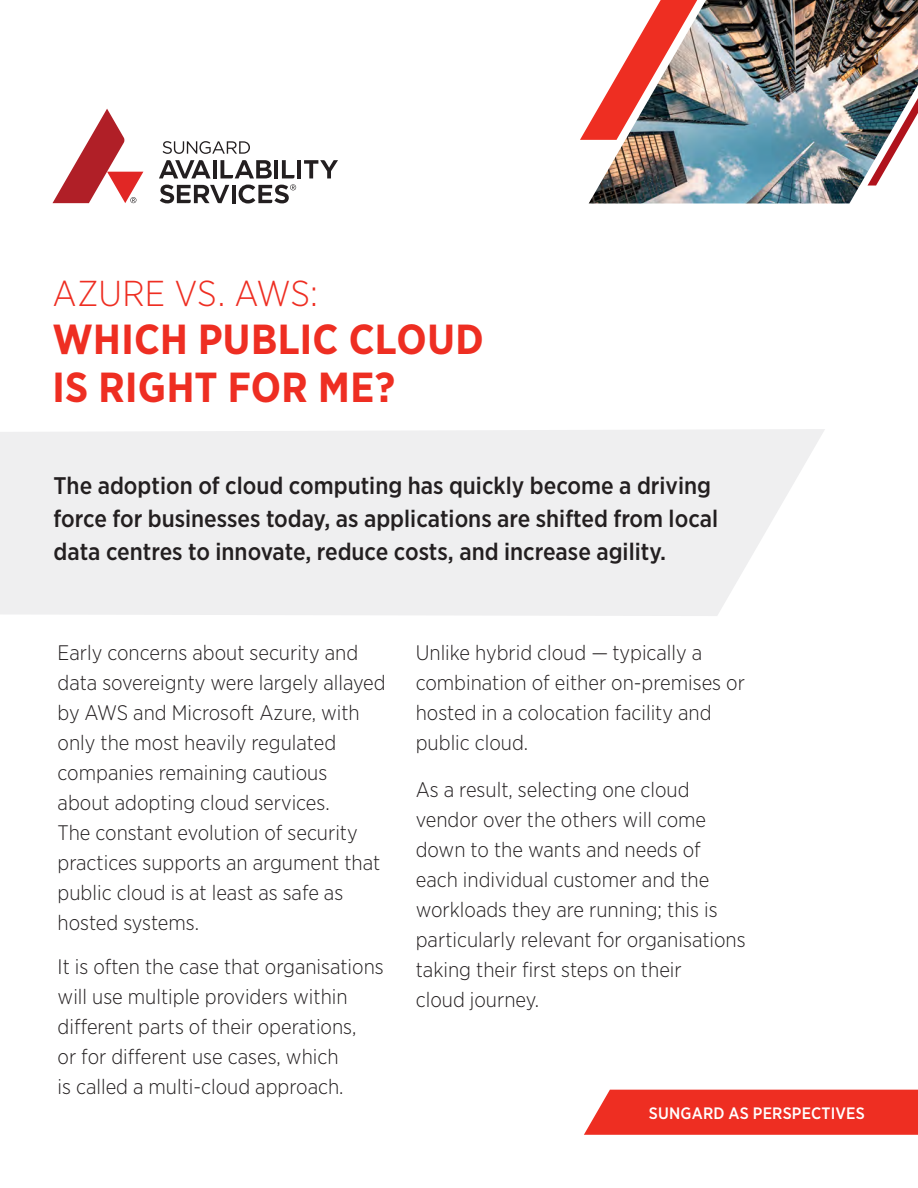
<style>
.page{position:relative;width:918px;height:1188px;background:#fff}
.page>*{position:absolute;margin:0;border:0;box-sizing:border-box;transform-origin:0 0}
.t1{font:700 42px/48px "Gotham Narrow";letter-spacing:.005em;color:#ee2e22}
.t2{font:300 36px "Gotham Narrow";color:#ee2e22}
.body_10_14{font:500 24px/33px "Gotham Narrow";color:#231f20}
.body_10_14-2{font:300 21px/30px "Gotham Narrow";color:#231f20}
.t3{font:500 16.5px "Gotham Narrow";letter-spacing:.01em;color:#fff}
</style>
<div class="page">
<svg style="left:0;top:429px;width:825px;height:187px;fill:#efeff0"></svg>
<div style="left:584px;top:1090px;width:334px;height:45px;background:#ee2e22"></div>
<img style="left:589px;top:0;width:329px;height:203px">
<img style="left:580px;top:0;width:117px;height:140px">
<img style="left:868px;top:98px;width:50px;height:88px">
<hr style="left:232px;top:185px;width:4px;height:18px;background:#231f20">
<svg style="left:163px;top:141px;width:87px;height:13px"></svg>
<svg style="left:160px;top:185px;width:69px;height:18px"></svg>
<svg style="left:304px;top:160px;width:34px;height:18px"></svg>
<hr style="left:297px;top:160px;width:4px;height:18px;background:#231f20">
<hr style="left:275px;top:160px;width:3px;height:18px;background:#231f20">
<hr style="left:213px;top:160px;width:4px;height:18px;background:#231f20">
<svg style="left:159px;top:160px;width:52px;height:18px"></svg>
<svg style="left:282px;top:160px;width:13px;height:18px"></svg>
<svg style="left:221px;top:160px;width:51px;height:18px"></svg>
<svg style="left:239px;top:184px;width:57px;height:19px"></svg>
<svg style="left:52px;top:109px;width:91px;height:94px"></svg>
<p class="t2" style="left:52px;top:272px;width:267px">AZURE VS. AWS:</p>
<p class="t1" style="left:53px;top:315px;width:433px">WHICH PUBLIC CLOUD<br>IS RIGHT FOR ME?</p>
<p class="body_10_14" style="left:54px;top:469px;width:666px">The adoption of cloud computing has quickly become a driving force for businesses today, as applications are shifted from local data centres to innovate, reduce costs, and increase agility.</p>
<p class="body_10_14-2" style="left:58px;top:637px;width:330px">Early concerns about security and data sovereignty were largely allayed by AWS and Microsoft Azure, with only the most heavily regulated companies remaining cautious<br>about adopting cloud services.<br>The constant evolution of security practices supports an argument that public cloud is at least as safe as hosted systems.</p>
<p class="body_10_14-2" style="left:58px;top:951px;width:328px">It is often the case that organisations will use multiple providers within different parts of their operations,<br>or for different use cases, which<br>is called a multi-cloud approach.</p>
<p class="body_10_14-2" style="left:416px;top:638px;width:331px">Unlike hybrid cloud — typically a combination of either on-premises or hosted in a colocation facility and public cloud.</p>
<p class="body_10_14-2" style="left:416px;top:774px;width:331px">As a result, selecting one cloud vendor over the others will come down to the wants and needs of each individual customer and the workloads they are running; this is particularly relevant for organisations taking their first steps on their<br>cloud journey.</p>
<p class="t3" style="left:649px;top:1102px;width:217px">SUNGARD AS PERSPECTIVES</p>
</div>
